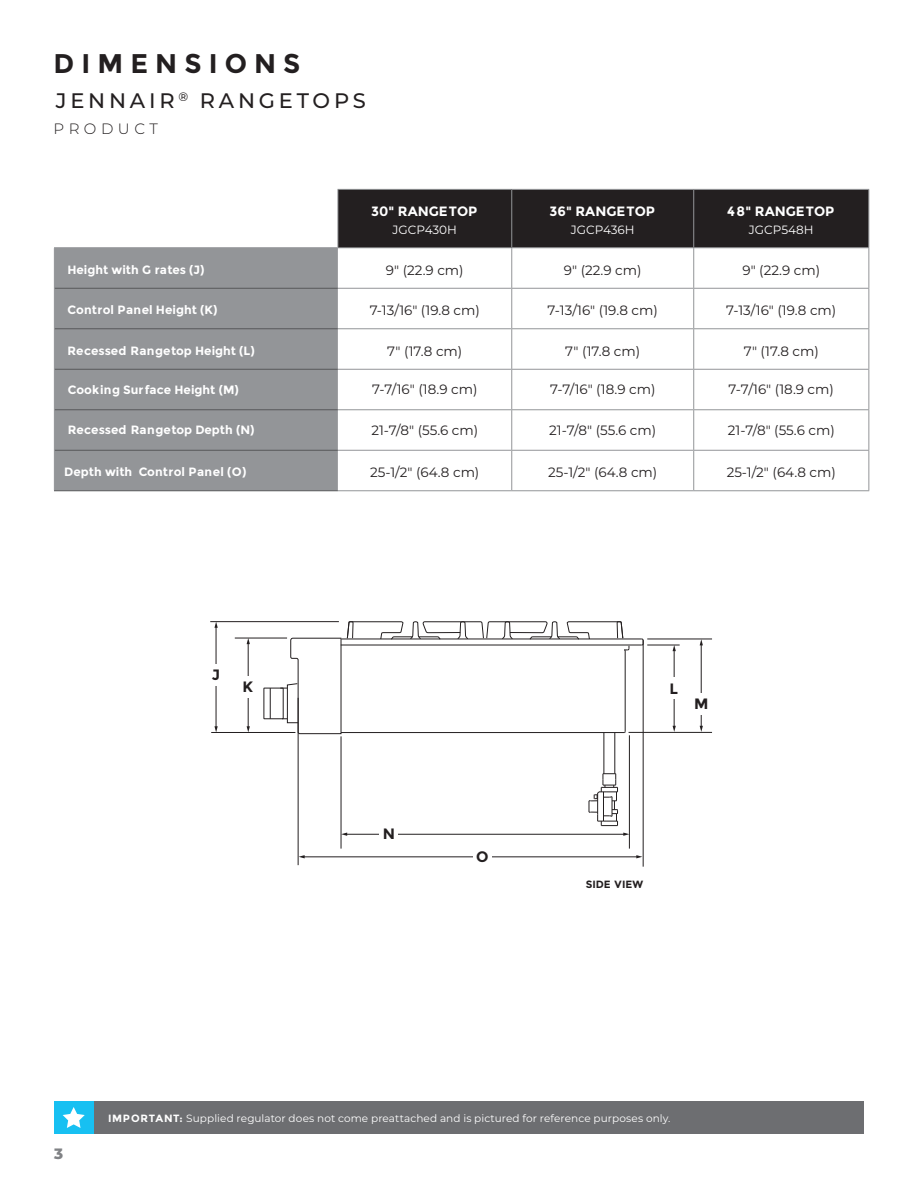
<style>
.page{position:relative;width:918px;height:1188px;background:#fff}
.page>*{position:absolute;margin:0;border:0;box-sizing:border-box;transform-origin:0 0}
.t1{font:700 27px "Montserrat";color:#231f20}
.t2{font:500 21px "Montserrat";letter-spacing:.18em;color:#231f20}
.t3{font:300 15px "Montserrat";letter-spacing:.3em;color:#231f20}
.t4{font:700 15px "Montserrat";color:#231f20}
.t5{font:800 15px "Montserrat";color:#808285}
.t6{font:13.5px "Montserrat";color:#231f20}
.t7{font:700 13.5px "Montserrat";color:#fff}
.t8{font:700 12px "Montserrat";color:#fff}
.t9{font:12px "Montserrat";color:#fff}
.t10{font:10.5px "Montserrat";letter-spacing:.01em;color:#fff}
.t11{font:700 10.5px "Montserrat";color:#231f20}
.s1{font-weight:700}
</style>
<div class="page">
<div style="left:264px;top:688px;width:20px;height:31px;border:1px solid #231f20"></div>
<hr style="left:270px;top:688px;width:1px;height:31px;background:#231f20">
<hr style="left:341px;top:645px;width:301px;height:1px;background:#231f20">
<hr style="left:341px;top:639px;width:301px;height:1px;background:#231f20">
<svg style="left:641px;top:638px;width:3px;height:8px"></svg>
<hr style="left:604px;top:733px;width:1px;height:41px;background:#231f20">
<hr style="left:614px;top:733px;width:1px;height:41px;background:#231f20">
<svg style="left:589px;top:773px;width:29px;height:53px"></svg>
<svg style="left:280px;top:621px;width:350px;height:113px"></svg>
<hr style="left:629px;top:732px;width:83px;height:1px;background:#231f20">
<hr style="left:647px;top:639px;width:65px;height:1px;background:#231f20">
<hr style="left:643px;top:640px;width:1px;height:227px;background:#231f20">
<hr style="left:629px;top:735px;width:1px;height:114px;background:#231f20">
<hr style="left:298px;top:698px;width:1px;height:167px;background:#231f20">
<hr style="left:341px;top:736px;width:1px;height:113px;background:#231f20">
<hr style="left:211px;top:732px;width:84px;height:1px;background:#231f20">
<hr style="left:235px;top:638px;width:52px;height:1px;background:#231f20">
<hr style="left:210px;top:621px;width:129px;height:1px;background:#231f20">
<hr style="left:248px;top:643px;width:1px;height:84px;background:#231f20">
<svg style="left:247px;top:638px;width:3px;height:6px"></svg>
<svg style="left:247px;top:726px;width:3px;height:6px"></svg>
<hr style="left:216px;top:627px;width:1px;height:100px;background:#231f20">
<svg style="left:214px;top:622px;width:4px;height:6px"></svg>
<svg style="left:214px;top:726px;width:4px;height:6px"></svg>
<hr style="left:701px;top:644px;width:1px;height:83px;background:#231f20">
<svg style="left:700px;top:639px;width:3px;height:6px"></svg>
<svg style="left:700px;top:726px;width:3px;height:6px"></svg>
<hr style="left:346px;top:834px;width:278px;height:1px;background:#231f20">
<svg style="left:341px;top:833px;width:6px;height:3px"></svg>
<svg style="left:623px;top:833px;width:6px;height:3px"></svg>
<hr style="left:304px;top:856px;width:333px;height:1px;background:#231f20">
<svg style="left:299px;top:855px;width:6px;height:3px"></svg>
<svg style="left:636px;top:855px;width:6px;height:3px"></svg>
<hr style="left:647px;top:645px;width:33px;height:1px;background:#231f20">
<hr style="left:674px;top:650px;width:1px;height:77px;background:#231f20">
<svg style="left:673px;top:645px;width:3px;height:6px"></svg>
<svg style="left:673px;top:726px;width:3px;height:6px"></svg>
<div style="left:207px;top:664px;width:18px;height:22px;background:#fff"></div>
<div style="left:239px;top:676px;width:19px;height:22px;background:#fff"></div>
<div style="left:380px;top:823px;width:18px;height:22px;background:#fff"></div>
<div style="left:473px;top:846px;width:19px;height:22px;background:#fff"></div>
<div style="left:665px;top:678px;width:19px;height:21px;background:#fff"></div>
<div style="left:692px;top:694px;width:19px;height:21px;background:#fff"></div>
<div style="left:338px;top:189px;width:174px;height:59px;background:#231f20"></div>
<div style="left:512px;top:190px;width:356px;height:57px;background:#231f20"></div>
<div style="left:55px;top:248px;width:283px;height:242px;background:#939598"></div>
<hr style="left:54px;top:248px;width:1px;height:40px;background:#939598">
<hr style="left:54px;top:288px;width:1px;height:41px;background:#939598">
<hr style="left:54px;top:329px;width:1px;height:40px;background:#939598">
<hr style="left:54px;top:369px;width:1px;height:41px;background:#939598">
<hr style="left:54px;top:410px;width:1px;height:40px;background:#939598">
<hr style="left:54px;top:450px;width:1px;height:40px;background:#939598">
<hr style="left:693px;top:190px;width:1px;height:57px;background:#939598">
<hr style="left:868px;top:190px;width:1px;height:57px;background:#939598">
<hr style="left:512px;top:189px;width:182px;height:1px;background:#939598">
<hr style="left:694px;top:189px;width:175px;height:1px;background:#939598">
<hr style="left:694px;top:288px;width:175px;height:1px;background:#939598">
<hr style="left:694px;top:328px;width:175px;height:1px;background:#939598">
<hr style="left:694px;top:369px;width:175px;height:1px;background:#939598">
<hr style="left:694px;top:409px;width:175px;height:1px;background:#939598">
<hr style="left:694px;top:450px;width:175px;height:1px;background:#939598">
<hr style="left:694px;top:490px;width:175px;height:1px;background:#939598">
<hr style="left:55px;top:288px;width:283px;height:1px;background:#57585a">
<hr style="left:55px;top:328px;width:283px;height:1px;background:#57585a">
<hr style="left:55px;top:369px;width:283px;height:1px;background:#57585a">
<hr style="left:55px;top:409px;width:283px;height:1px;background:#57585a">
<hr style="left:55px;top:450px;width:283px;height:1px;background:#57585a">
<hr style="left:54px;top:490px;width:284px;height:1px;background:#57585a">
<hr style="left:54px;top:247px;width:284px;height:1px;background:#939598">
<hr style="left:338px;top:189px;width:174px;height:1px;background:#939598">
<hr style="left:338px;top:190px;width:1px;height:57px;background:#939598">
<hr style="left:511px;top:190px;width:1px;height:57px;background:#939598">
<hr style="left:694px;top:247px;width:175px;height:1px;background:#939598">
<hr style="left:868px;top:248px;width:1px;height:40px;background:#939598">
<hr style="left:868px;top:289px;width:1px;height:39px;background:#939598">
<hr style="left:868px;top:329px;width:1px;height:40px;background:#939598">
<hr style="left:868px;top:370px;width:1px;height:39px;background:#939598">
<hr style="left:868px;top:410px;width:1px;height:40px;background:#939598">
<hr style="left:868px;top:451px;width:1px;height:39px;background:#939598">
<hr style="left:338px;top:247px;width:174px;height:1px;background:#939598">
<hr style="left:338px;top:288px;width:174px;height:1px;background:#939598">
<hr style="left:338px;top:328px;width:174px;height:1px;background:#939598">
<hr style="left:338px;top:409px;width:174px;height:1px;background:#939598">
<hr style="left:338px;top:490px;width:174px;height:1px;background:#939598">
<hr style="left:338px;top:369px;width:174px;height:1px;background:#939598">
<hr style="left:338px;top:450px;width:174px;height:1px;background:#939598">
<hr style="left:512px;top:247px;width:182px;height:1px;background:#939598">
<hr style="left:511px;top:248px;width:1px;height:40px;background:#939598">
<hr style="left:693px;top:248px;width:1px;height:40px;background:#939598">
<hr style="left:512px;top:288px;width:182px;height:1px;background:#939598">
<hr style="left:511px;top:289px;width:1px;height:39px;background:#939598">
<hr style="left:693px;top:289px;width:1px;height:39px;background:#939598">
<hr style="left:512px;top:328px;width:182px;height:1px;background:#939598">
<hr style="left:511px;top:329px;width:1px;height:40px;background:#939598">
<hr style="left:693px;top:329px;width:1px;height:40px;background:#939598">
<hr style="left:511px;top:451px;width:1px;height:39px;background:#939598">
<hr style="left:693px;top:451px;width:1px;height:39px;background:#939598">
<hr style="left:512px;top:409px;width:182px;height:1px;background:#939598">
<hr style="left:511px;top:410px;width:1px;height:40px;background:#939598">
<hr style="left:693px;top:410px;width:1px;height:40px;background:#939598">
<hr style="left:512px;top:490px;width:182px;height:1px;background:#939598">
<hr style="left:512px;top:369px;width:182px;height:1px;background:#939598">
<hr style="left:511px;top:370px;width:1px;height:39px;background:#939598">
<hr style="left:693px;top:370px;width:1px;height:39px;background:#939598">
<hr style="left:512px;top:450px;width:182px;height:1px;background:#939598">
<div style="left:94px;top:1102px;width:770px;height:32px;background:#6d6e71"></div>
<div style="left:54px;top:1102px;width:40px;height:32px;background:#17c0f2"></div>
<svg style="left:63px;top:1107px;width:22px;height:21px"></svg>
<h1 class="t1" style="left:54px;top:52px;width:248px">D I M E N S I O N S</h1>
<h2 class="t2" style="left:56px;top:93px;width:312px">JENNAIR <sup>®</sup> RANGETOPS</h2>
<p class="t3" style="left:54px;top:121px;width:106px">PRODUCT</p>
<p class="t7" style="left:371px;top:206px;width:108px">30" RANGETOP</p>
<p class="t9" style="left:393px;top:224px;width:66px">JGCP430H</p>
<p class="t7" style="left:550px;top:206px;width:107px">36" RANGETOP</p>
<p class="t9" style="left:571px;top:224px;width:65px">JGCP436H</p>
<p class="t7" style="left:727px;top:206px;width:109px">48" RANGETOP</p>
<p class="t9" style="left:749px;top:224px;width:66px">JGCP548H</p>
<p class="t8" style="left:67px;top:265px;width:139px">Height with G rates (J)</p>
<p class="t6" style="left:386px;top:263px;width:79px">9" (22.9 cm)</p>
<p class="t6" style="left:564px;top:263px;width:79px">9" (22.9 cm)</p>
<p class="t6" style="left:742px;top:263px;width:79px">9" (22.9 cm)</p>
<p class="t8" style="left:68px;top:305px;width:151px">Control Panel Height (K)</p>
<p class="t6" style="left:370px;top:304px;width:112px">7-13/16" (19.8 cm)</p>
<p class="t6" style="left:548px;top:304px;width:112px">7-13/16" (19.8 cm)</p>
<p class="t6" style="left:726px;top:304px;width:112px">7-13/16" (19.8 cm)</p>
<p class="t8" style="left:67px;top:346px;width:189px">Recessed Rangetop Height (L)</p>
<p class="t6" style="left:387px;top:344px;width:77px">7" (17.8 cm)</p>
<p class="t6" style="left:565px;top:344px;width:77px">7" (17.8 cm)</p>
<p class="t6" style="left:744px;top:344px;width:77px">7" (17.8 cm)</p>
<p class="t8" style="left:68px;top:384px;width:172px">Cooking Surface Height (M)</p>
<p class="t6" style="left:372px;top:383px;width:107px">7-7/16" (18.9 cm)</p>
<p class="t6" style="left:550px;top:383px;width:107px">7-7/16" (18.9 cm)</p>
<p class="t6" style="left:729px;top:383px;width:107px">7-7/16" (18.9 cm)</p>
<p class="t8" style="left:68px;top:425px;width:188px">Recessed Rangetop Depth (N)</p>
<p class="t6" style="left:371px;top:423px;width:108px">21-7/8" (55.6 cm)</p>
<p class="t6" style="left:549px;top:423px;width:108px">21-7/8" (55.6 cm)</p>
<p class="t6" style="left:728px;top:423px;width:108px">21-7/8" (55.6 cm)</p>
<p class="t8" style="left:64px;top:467px;width:184px">Depth with Control Panel (O)</p>
<p class="t6" style="left:370px;top:466px;width:111px">25-1/2" (64.8 cm)</p>
<p class="t6" style="left:548px;top:466px;width:111px">25-1/2" (64.8 cm)</p>
<p class="t6" style="left:727px;top:466px;width:111px">25-1/2" (64.8 cm)</p>
<p class="t4" style="left:212px;top:668px;width:10px">J</p>
<p class="t4" style="left:243px;top:681px;width:12px">K</p>
<p class="t4" style="left:383px;top:828px;width:14px">N</p>
<p class="t4" style="left:476px;top:851px;width:14px">O</p>
<p class="t4" style="left:670px;top:682px;width:10px">L</p>
<p class="t4" style="left:694px;top:698px;width:16px">M</p>
<p class="t11" style="left:586px;top:880px;width:59px">SIDE VIEW</p>
<p class="t5" style="left:54px;top:1145px;width:11px">3</p>
<p class="t10" style="left:108px;top:1113px;width:564px"><span class="s1">IMPORTANT:</span> Supplied regulator does not come preattached and is pictured for reference purposes only.</p>
</div>
